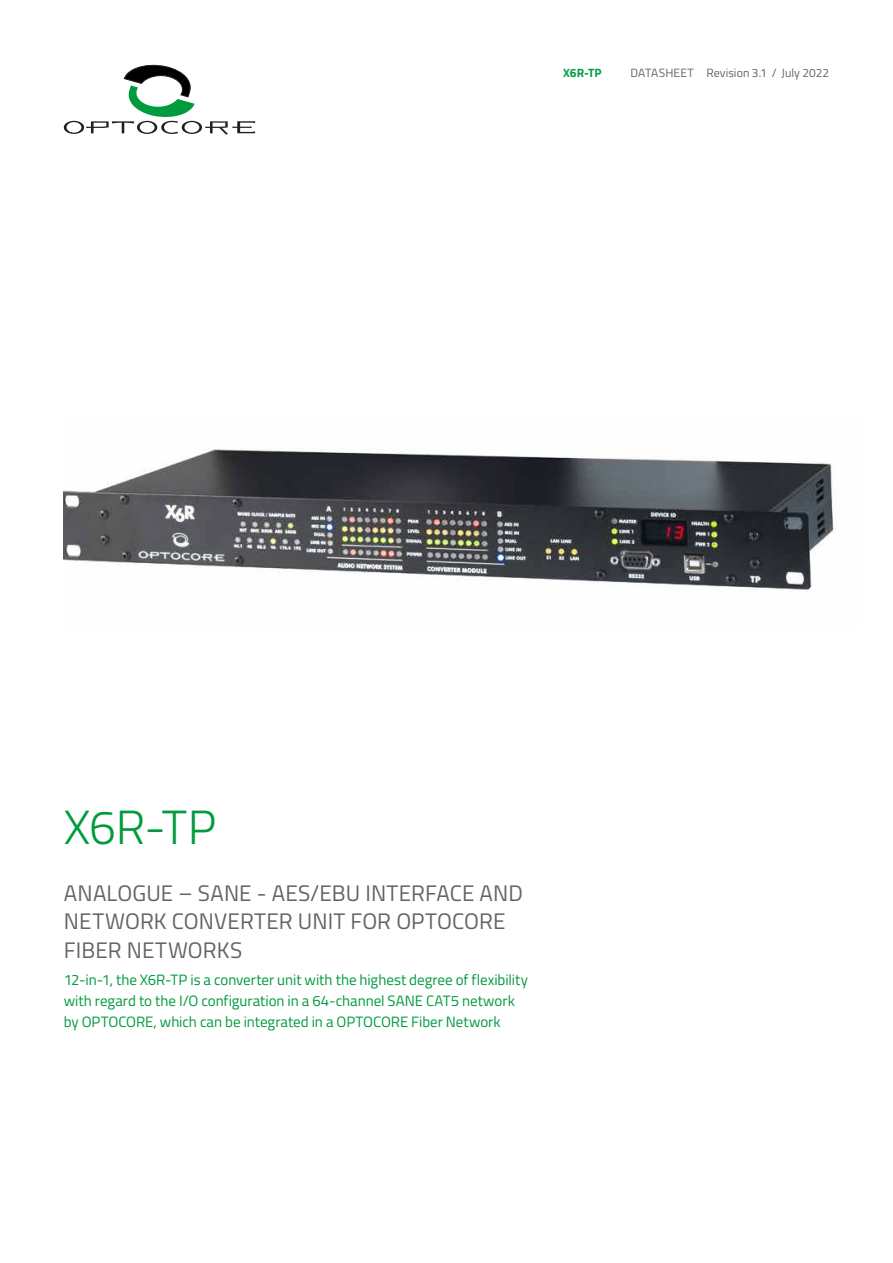
<style>
.page{position:relative;width:893px;height:1263px;background:#fff}
.page>*{position:absolute;margin:0;border:0;box-sizing:border-box;transform-origin:0 0}
.t1{font:300 48px "Titillium";color:#009b3e}
.t2{font:22.5px/28.5px "Titillium";letter-spacing:.005em;color:#646464}
.t3{font:15px/21px "Titillium";letter-spacing:-.005em;color:#009b3e}
.t4{font:12px "Titillium";letter-spacing:.005em;color:#646464}
.t5{font:700 12px "Titillium";color:#009b3e}
</style>
<div class="page">
<svg style="left:64px;top:64px;width:191px;height:71px"></svg>
<img style="left:64px;top:448px;width:771px;height:145px">
<p class="t5" style="left:563px;top:63px;width:40px">X6R-TP</p>
<p class="t4" style="left:630px;top:64px;width:200px">DATASHEET Revision 3.1 / July 2022</p>
<h1 class="t1" style="left:64px;top:792px;width:154px">X6R-TP</h1>
<h2 class="t2" style="left:64px;top:878px;width:461px">ANALOGUE – SANE - AES/EBU INTERFACE AND<br>NETWORK CONVERTER UNIT FOR OPTOCORE<br>FIBER NETWORKS</h2>
<p class="t3" style="left:64px;top:968px;width:466px">12-in-1, the X6R-TP is a converter unit with the highest degree of flexibility with regard to the I/O configuration in a 64-channel SANE CAT5 network by OPTOCORE, which can be integrated in a OPTOCORE Fiber Network</p>
</div>
